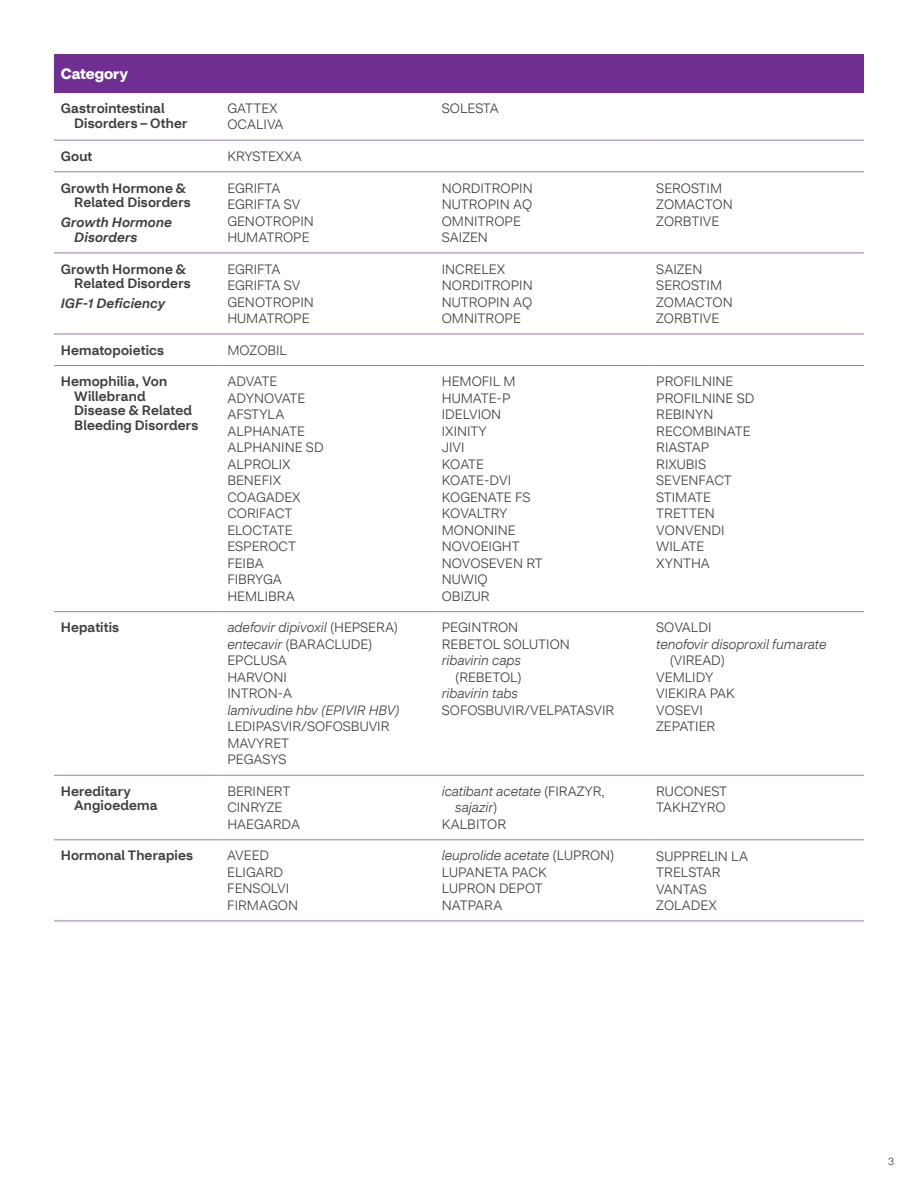
<style>
.page{position:relative;width:918px;height:1188px;background:#fff}
.page>*{position:absolute;margin:0;border:0;box-sizing:border-box;transform-origin:0 0}
.t1{font:700 15px "CVS Health Sans";color:#fff}
.t2{font:300 13.5px/16.5px "CVS Health Sans";color:#3e3e3f}
.t3{font:500 13.5px/14.5px "CVS Health Sans";letter-spacing:.015em;color:#3e3e3f}
.t4{font:italic 300 13.5px "CVS Health Sans";letter-spacing:-.005em;color:#3e3e3f}
.t5{font:italic 500 13.5px/14.5px "CVS Health Sans";letter-spacing:.01em;color:#3e3e3f}
.t6{font:300 10.5px "CVS Health Sans";color:#3e3e3f}
.s1{font-style:italic}
.s2{font-style:normal}
</style>
<div class="page">
<hr style="left:54px;top:140px;width:167px;height:1px;background:#9c77b5">
<hr style="left:221px;top:140px;width:214px;height:1px;background:#9c77b5">
<hr style="left:435px;top:140px;width:215px;height:1px;background:#9c77b5">
<hr style="left:54px;top:171px;width:167px;height:1px;background:#9c77b5">
<hr style="left:221px;top:171px;width:214px;height:1px;background:#9c77b5">
<hr style="left:435px;top:171px;width:215px;height:1px;background:#9c77b5">
<hr style="left:54px;top:252px;width:167px;height:1px;background:#9c77b5">
<hr style="left:221px;top:252px;width:214px;height:1px;background:#9c77b5">
<hr style="left:435px;top:252px;width:215px;height:1px;background:#9c77b5">
<hr style="left:54px;top:334px;width:167px;height:1px;background:#9c77b5">
<hr style="left:221px;top:334px;width:214px;height:1px;background:#9c77b5">
<hr style="left:435px;top:334px;width:215px;height:1px;background:#9c77b5">
<hr style="left:54px;top:365px;width:167px;height:1px;background:#9c77b5">
<hr style="left:221px;top:365px;width:214px;height:1px;background:#9c77b5">
<hr style="left:435px;top:365px;width:215px;height:1px;background:#9c77b5">
<hr style="left:54px;top:611px;width:167px;height:1px;background:#9c77b5">
<hr style="left:221px;top:611px;width:214px;height:1px;background:#9c77b5">
<hr style="left:435px;top:611px;width:215px;height:1px;background:#9c77b5">
<hr style="left:54px;top:775px;width:167px;height:1px;background:#9c77b5">
<hr style="left:221px;top:775px;width:214px;height:1px;background:#9c77b5">
<hr style="left:435px;top:775px;width:215px;height:1px;background:#9c77b5">
<hr style="left:54px;top:839px;width:167px;height:1px;background:#9c77b5">
<hr style="left:221px;top:839px;width:214px;height:1px;background:#9c77b5">
<hr style="left:435px;top:839px;width:215px;height:1px;background:#9c77b5">
<hr style="left:54px;top:921px;width:167px;height:1px;background:#9c77b5">
<hr style="left:221px;top:921px;width:214px;height:1px;background:#9c77b5">
<hr style="left:435px;top:921px;width:215px;height:1px;background:#9c77b5">
<hr style="left:650px;top:140px;width:214px;height:1px;background:#9c77b5">
<hr style="left:650px;top:171px;width:214px;height:1px;background:#9c77b5">
<hr style="left:650px;top:252px;width:214px;height:1px;background:#9c77b5">
<hr style="left:650px;top:334px;width:214px;height:1px;background:#9c77b5">
<hr style="left:650px;top:365px;width:214px;height:1px;background:#9c77b5">
<hr style="left:650px;top:611px;width:214px;height:1px;background:#9c77b5">
<hr style="left:650px;top:775px;width:214px;height:1px;background:#9c77b5">
<hr style="left:650px;top:839px;width:214px;height:1px;background:#9c77b5">
<hr style="left:650px;top:921px;width:214px;height:1px;background:#9c77b5">
<div style="left:54px;top:54px;width:167px;height:38px;background:#702d92"></div>
<div style="left:221px;top:54px;width:643px;height:38px;background:#702d92"></div>
<p class="t1" style="left:61px;top:64px;width:69px">Category</p>
<p class="t3" style="left:74px;top:101px;width:115px;text-indent:-14px">Gastrointestinal<br>Disorders – Other</p>
<p class="t2" style="left:227px;top:100px;width:58px">GATTEX<br>OCALIVA</p>
<p class="t2" style="left:442px;top:100px;width:58px">SOLESTA</p>
<p class="t3" style="left:61px;top:149px;width:33px">Gout</p>
<p class="t2" style="left:227px;top:148px;width:76px">KRYSTEXXA</p>
<p class="t3" style="left:74px;top:181px;width:118px;text-indent:-14px">Growth Hormone &amp;<br>Related Disorders</p>
<p class="t5" style="left:74px;top:215px;width:99px;text-indent:-14px">Growth Hormone<br>Disorders</p>
<p class="t2" style="left:227px;top:180px;width:88px">EGRIFTA<br>EGRIFTA SV<br>GENOTROPIN<br>HUMATROPE</p>
<p class="t2" style="left:442px;top:180px;width:92px">NORDITROPIN<br>NUTROPIN AQ<br>OMNITROPE<br>SAIZEN</p>
<p class="t2" style="left:656px;top:180px;width:78px">SEROSTIM<br>ZOMACTON<br>ZORBTIVE</p>
<p class="t3" style="left:74px;top:262px;width:118px;text-indent:-14px">Growth Hormone &amp;<br>Related Disorders</p>
<p class="t5" style="left:61px;top:296px;width:106px">IGF-1 Deficiency</p>
<p class="t2" style="left:227px;top:261px;width:88px">EGRIFTA<br>EGRIFTA SV<br>GENOTROPIN<br>HUMATROPE</p>
<p class="t2" style="left:442px;top:261px;width:92px">INCRELEX<br>NORDITROPIN<br>NUTROPIN AQ<br>OMNITROPE</p>
<p class="t2" style="left:656px;top:261px;width:78px">SAIZEN<br>SEROSTIM<br>ZOMACTON<br>ZORBTIVE</p>
<p class="t3" style="left:61px;top:343px;width:105px">Hematopoietics</p>
<p class="t2" style="left:227px;top:342px;width:61px">MOZOBIL</p>
<p class="t3" style="left:74px;top:374px;width:126px;text-indent:-14px">Hemophilia, Von<br>Willebrand<br>Disease &amp; Related<br>Bleeding Disorders</p>
<p class="t2" style="left:227px;top:373px;width:98px">ADVATE<br>ADYNOVATE<br>AFSTYLA<br>ALPHANATE<br>ALPHANINE SD<br>ALPROLIX<br>BENEFIX<br>COAGADEX<br>CORIFACT<br>ELOCTATE<br>ESPEROCT<br>FEIBA<br>FIBRYGA<br>HEMLIBRA</p>
<p class="t2" style="left:442px;top:373px;width:103px">HEMOFIL M<br>HUMATE-P<br>IDELVION<br>IXINITY<br>JIVI<br>KOATE<br>KOATE-DVI<br>KOGENATE FS<br>KOVALTRY<br>MONONINE<br>NOVOEIGHT<br>NOVOSEVEN RT<br>NUWIQ<br>OBIZUR</p>
<p class="t2" style="left:656px;top:373px;width:100px">PROFILNINE<br>PROFILNINE SD<br>REBINYN<br>RECOMBINATE<br>RIASTAP<br>RIXUBIS<br>SEVENFACT<br>STIMATE<br>TRETTEN<br>VONVENDI<br>WILATE<br>XYNTHA</p>
<p class="t3" style="left:61px;top:620px;width:60px">Hepatitis</p>
<p class="t2" style="left:227px;top:619px;width:172px"><span class="s1">adefovir dipivoxil</span> (HEPSERA) <span class="s1">entecavir</span> (BARACLUDE)<br>EPCLUSA<br>HARVONI<br>INTRON-A</p>
<p class="t4" style="left:227px;top:702px;width:174px">lamivudine hbv (EPIVIR HBV)</p>
<p class="t2" style="left:227px;top:718px;width:164px">LEDIPASVIR/SOFOSBUVIR<br>MAVYRET<br>PEGASYS</p>
<p class="t2" style="left:656px;top:619px;width:57px">SOVALDI</p>
<p class="t4" style="left:656px;top:636px;width:172px">tenofovir disoproxil fumarate</p>
<p class="t2" style="left:656px;top:652px;width:80px;text-indent:14px">(VIREAD)<br>VEMLIDY<br>VIEKIRA PAK<br>VOSEVI<br>ZEPATIER</p>
<p class="t2" style="left:442px;top:619px;width:130px">PEGINTRON<br>REBETOL SOLUTION</p>
<p class="t4" style="left:442px;top:652px;width:81px">ribavirin caps</p>
<p class="t2" style="left:455px;top:669px;width:68px">(REBETOL)</p>
<p class="t4" style="left:442px;top:685px;width:78px">ribavirin tabs</p>
<p class="t2" style="left:442px;top:702px;width:174px">SOFOSBUVIR/VELPATASVIR</p>
<p class="t3" style="left:74px;top:784px;width:85px;text-indent:-14px">Hereditary<br>Angioedema</p>
<p class="t2" style="left:227px;top:783px;width:74px">BERINERT<br>CINRYZE<br>HAEGARDA</p>
<p class="t4" style="left:442px;top:783px;width:165px">icatibant acetate <span class="s2">(FIRAZYR,</span></p>
<p class="t4" style="left:455px;top:799px;width:44px">sajazir<span class="s2">)</span></p>
<p class="t2" style="left:442px;top:816px;width:66px">KALBITOR</p>
<p class="t2" style="left:656px;top:783px;width:72px">RUCONEST<br>TAKHZYRO</p>
<p class="t3" style="left:61px;top:848px;width:134px">Hormonal Therapies</p>
<p class="t2" style="left:227px;top:847px;width:72px">AVEED<br>ELIGARD<br>FENSOLVI<br>FIRMAGON</p>
<p class="t2" style="left:442px;top:847px;width:174px"><span class="s1">leuprolide acetate</span> (LUPRON)<br>LUPANETA PACK<br>LUPRON DEPOT<br>NATPARA</p>
<p class="t2" style="left:656px;top:848px;width:93px">SUPPRELIN LA<br>TRELSTAR<br>VANTAS<br>ZOLADEX</p>
<p class="t6" style="left:888px;top:1155px;width:7px">3</p>
</div>
